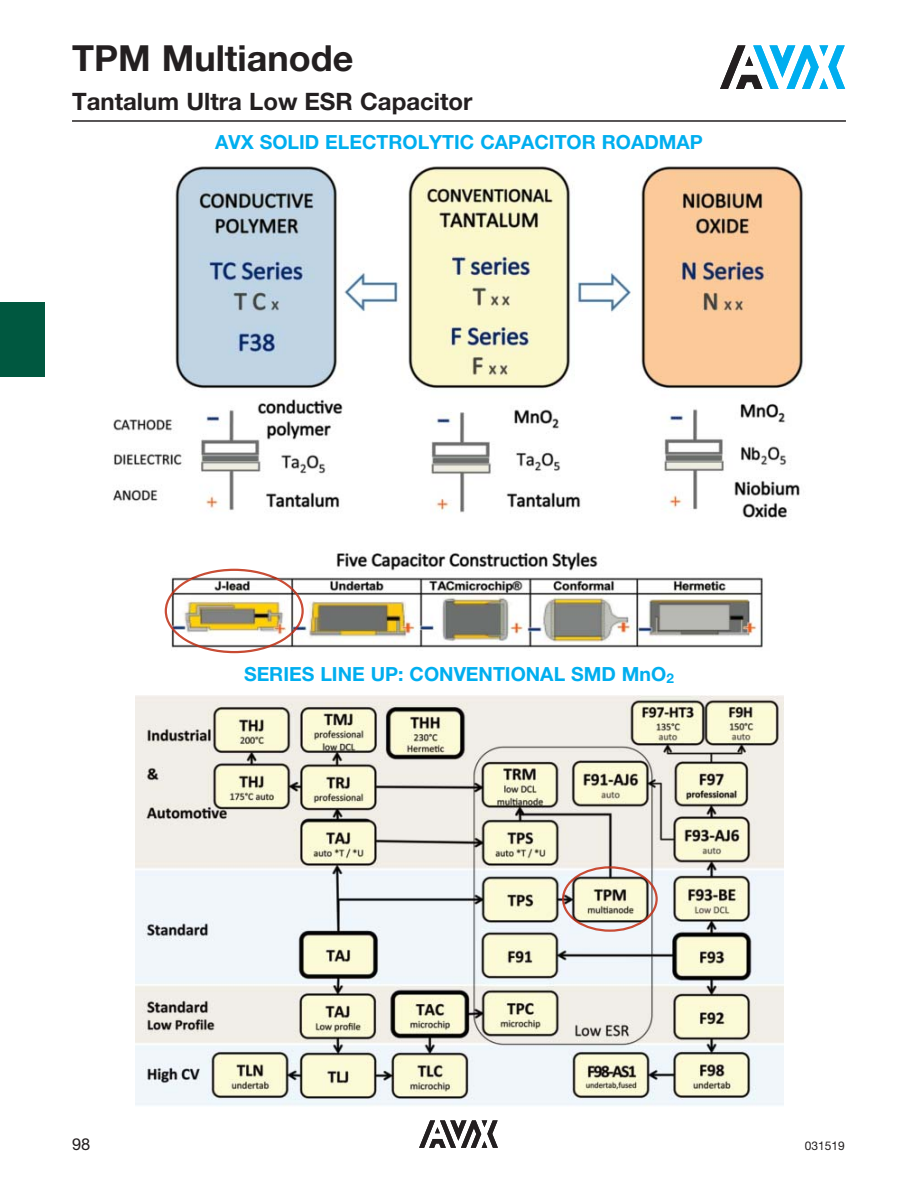
<style>
.page{position:relative;width:918px;height:1188px;background:#fff}
.page>*{position:absolute;margin:0;border:0;box-sizing:border-box;transform-origin:0 0}
.t1{font:700 36px "Helvetica Neue LT Std";color:#231f20}
.t2{font:700 24px "Helvetica Neue LT Std";color:#231f20}
.t3{font:700 19.5px "Helvetica Neue LT Std";color:#00aeef}
.t4{font:16.5px "Helvetica Neue LT Std";color:#231f20}
.t5{font:12px "Helvetica Neue LT Std";color:#231f20}
.s1{font-size:13.5px}
</style>
<div class="page">
<div style="left:0;top:302px;width:45px;height:74px;background:#005840"></div>
<svg style="left:720px;top:45px;width:125px;height:44px"></svg>
<svg style="left:419px;top:1120px;width:79px;height:28px"></svg>
<hr style="left:72px;top:120px;width:774px;height:2px;background:#231f20">
<img style="left:113px;top:166px;width:692px;height:488px">
<img style="left:136px;top:696px;width:648px;height:410px">
<img style="left:165px;top:569px;width:139px;height:84px">
<img style="left:562px;top:866px;width:96px;height:66px">
<h1 class="t1" style="left:72px;top:45px;width:283px">TPM Multianode</h1>
<p class="t2" style="left:72px;top:93px;width:402px">Tantalum Ultra Low ESR Capacitor</p>
<p class="t3" style="left:215px;top:135px;width:489px">AVX SOLID ELECTROLYTIC CAPACITOR ROADMAP</p>
<p class="t3" style="left:244px;top:667px;width:431px">SERIES LINE UP: CONVENTIONAL SMD MnO<span class="s1">2</span></p>
<p class="t4" style="left:72px;top:1138px;width:20px">98</p>
<p class="t5" style="left:805px;top:1141px;width:42px">031519</p>
</div>
